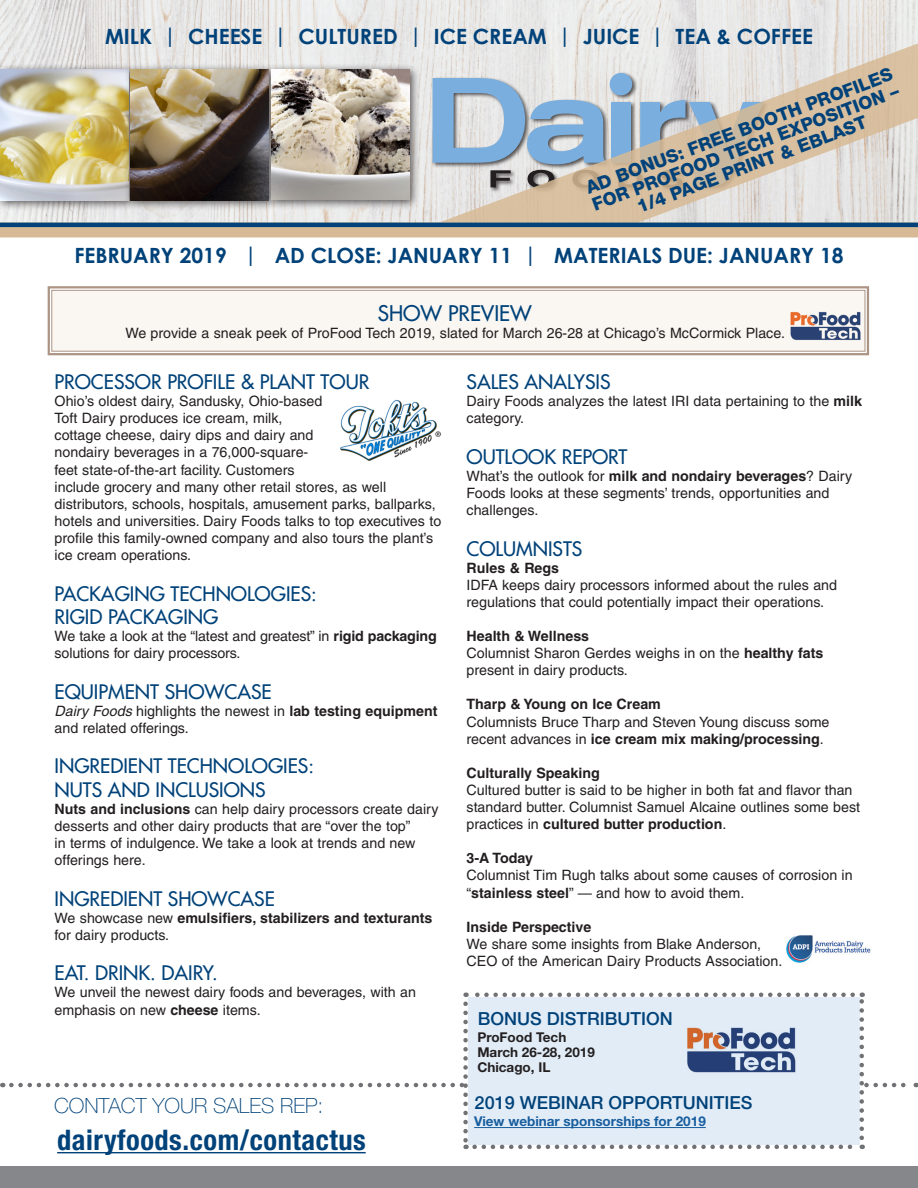
<style>
.page{position:relative;width:918px;height:1188px;background:#fff}
.page>*{position:absolute;margin:0;border:0;box-sizing:border-box;transform-origin:0 0}
.t1{font:700 condensed 28.35px "Helvetica Neue";letter-spacing:.02em;color:#004279}
.t2{font:700 21px "Century Gothic";color:#004279}
.t3{font:100 21px "Helvetica Neue";color:#004279}
.t4{font:21px "Futura";color:#004279}
.t5{font:19.5px/23.4px "Futura";color:#004279}
.t6{font:800 18px/18px "Helvetica Neue";color:#004279;text-align:center}
.t7{font:500 18px "Helvetica Neue";color:#004279}
.t8{font:14.25px/17.1px "Helvetica";color:#231f20}
.t9{font:700 14.25px/17.1px "Helvetica";color:#231f20}
.t10{font:700 13.5px/15px "Helvetica Neue";color:#231f20}
.t11{font:700 13.5px "Helvetica Neue";color:#175d9e}
.s1{font-weight:700}
.s2{font-style:italic}
.s3{font-weight:400}
</style>
<div class="page">
<img style="left:0;top:0;width:918px;height:222px">
<div style="left:0;top:63px;width:139px;height:148px;background:#231f20;opacity:.75"></div>
<img style="left:0;top:69px;width:124px;height:131px">
<div style="left:124px;top:63px;width:155px;height:148px;background:#231f20;opacity:.75"></div>
<img style="left:130px;top:69px;width:135px;height:131px">
<div style="left:265px;top:63px;width:155px;height:147px;background:#231f20;opacity:.75"></div>
<img style="left:271px;top:69px;width:138px;height:131px">
<div style="left:0;top:1166px;width:918px;height:22px;background:#86878a"></div>
<hr style="left:57px;top:1152px;width:309px;height:1px;background:#004279">
<svg style="left:11px;top:993px;width:906px;height:156px"></svg>
<img style="left:686px;top:1018px;width:118px;height:61px">
<img style="left:786px;top:935px;width:85px;height:28px">
<svg style="left:435px;top:25px;width:483px;height:197px;background:#cfceca"></svg>
<hr style="left:474px;top:1127px;width:232px;height:1px;background:#175d9e">
<img style="left:340px;top:400px;width:101px;height:61px">
<div style="left:0;top:222px;width:918px;height:15px;background:#d7ba95"></div>
<hr style="left:0;top:223px;width:918px;height:4px;background:#004279">
<svg style="left:47px;top:286px;width:823px;height:70px"></svg>
<div style="left:51px;top:290px;width:814px;height:62px;border:1px solid #ac9485"></div>
<img style="left:790px;top:306px;width:76px;height:38px">
<h2 class="t2" style="left:105px;top:24px;width:709px">MILK | CHEESE | CULTURED | ICE CREAM | JUICE | TEA &amp; COFFEE</h2>
<p class="t6" style="left:583px;top:181px;width:328px;rotate:-21deg">AD BONUS: FREE BOOTH PROFILES<br>FOR PROFOOD TECH EXPOSITION –<br>1/4 PAGE PRINT &amp; EBLAST</p>
<h2 class="t2" style="left:74px;top:243px;width:771px">FEBRUARY 2019 | AD CLOSE: JANUARY 11 | MATERIALS DUE: JANUARY 18</h2>
<h2 class="t4" style="left:378px;top:300px;width:156px">SHOW PREVIEW</h2>
<p class="t8" style="left:125px;top:324px;width:661px">We provide a sneak peek of ProFood Tech 2019, slated for March 26-28 at Chicago’s McCormick Place.</p>
<h3 class="t5" style="left:55px;top:370px;width:316px">PROCESSOR PROFILE &amp; PLANT TOUR</h3>
<p class="t8" style="left:55px;top:393px;width:388px">Ohio’s oldest dairy, Sandusky, Ohio-based<br>Toft Dairy produces ice cream, milk,<br>cottage cheese, dairy dips and dairy and<br>nondairy beverages in a 76,000-square-<br>feet state-of-the-art facility. Customers<br>include grocery and many other retail stores, as well distributors, schools, hospitals, amusement parks, ballparks, hotels and universities. Dairy Foods talks to top executives to profile this family-owned company and also tours the plant’s ice cream operations.</p>
<h3 class="t5" style="left:55px;top:582px;width:264px">PACKAGING TECHNOLOGIES:<br>RIGID PACKAGING</h3>
<p class="t8" style="left:55px;top:627px;width:384px">We take a look at the “latest and greatest” in <span class="s1">rigid packaging </span>solutions for dairy processors.</p>
<h3 class="t5" style="left:55px;top:680px;width:219px">EQUIPMENT SHOWCASE</h3>
<p class="t8" style="left:55px;top:702px;width:384px"><span class="s2">Dairy Foods</span> highlights the newest in <span class="s1">lab testing equipment </span>and related offerings.</p>
<h3 class="t5" style="left:55px;top:755px;width:261px">INGREDIENT TECHNOLOGIES:<br>NUTS AND INCLUSIONS</h3>
<p class="t8" style="left:55px;top:800px;width:385px"><span class="s1">Nuts and inclusions</span> can help dairy processors create dairy desserts and other dairy products that are “over the top”<br>in terms of indulgence. We take a look at trends and new offerings here.</p>
<h3 class="t5" style="left:55px;top:887px;width:222px">INGREDIENT SHOWCASE</h3>
<p class="t9" style="left:55px;top:909px;width:379px"><span class="s3">We showcase new</span> emulsifiers, stabilizers and texturants <span class="s3">for dairy products.</span></p>
<h3 class="t5" style="left:55px;top:962px;width:165px">EAT. DRINK. DAIRY.</h3>
<p class="t8" style="left:55px;top:984px;width:363px">We unveil the newest dairy foods and beverages, with an emphasis on new <span class="s1">cheese</span> items.</p>
<h2 class="t3" style="left:54px;top:1094px;width:271px">CONTACT YOUR SALES REP:</h2>
<h1 class="t1" style="left:57px;top:1123px;width:310px">dairyfoods.com/contactus</h1>
<h3 class="t5" style="left:467px;top:370px;width:146px">SALES ANALYSIS</h3>
<p class="t8" style="left:467px;top:393px;width:397px">Dairy Foods analyzes the latest IRI data pertaining to the <span class="s1">milk </span>category.</p>
<h3 class="t5" style="left:467px;top:445px;width:162px">OUTLOOK REPORT</h3>
<p class="t8" style="left:467px;top:467px;width:387px">What’s the outlook for <span class="s1">milk and nondairy beverages</span>? Dairy<br>Foods looks at these segments’ trends, opportunities and challenges.</p>
<h3 class="t5" style="left:467px;top:537px;width:117px">COLUMNISTS</h3>
<p class="t9" style="left:467px;top:559px;width:94px">Rules &amp; Regs</p>
<p class="t8" style="left:467px;top:576px;width:372px">IDFA keeps dairy processors informed about the rules and regulations that could potentially impact their operations.</p>
<p class="t8" style="left:467px;top:627px;width:358px"><span class="s1">Health &amp; Wellness<br></span>Columnist Sharon Gerdes weighs in on the <span class="s1">healthy fats </span>present in dairy products.</p>
<p class="t9" style="left:467px;top:696px;width:196px">Tharp &amp; Young on Ice Cream</p>
<p class="t8" style="left:467px;top:713px;width:364px">Columnists Bruce Tharp and Steven Young discuss some recent advances in <span class="s1">ice cream mix making/processing</span>.</p>
<p class="t9" style="left:467px;top:764px;width:135px">Culturally Speaking</p>
<p class="t8" style="left:467px;top:781px;width:395px">Cultured butter is said to be higher in both fat and flavor than standard butter. Columnist Samuel Alcaine outlines some best practices in <span class="s1">cultured butter production</span>.</p>
<p class="t9" style="left:467px;top:850px;width:68px">3-A Today</p>
<p class="t8" style="left:467px;top:867px;width:388px">Columnist Tim Rugh talks about some causes of corrosion in “<span class="s1">stainless steel</span>” — and how to avoid them.</p>
<p class="t9" style="left:467px;top:918px;width:126px">Inside Perspective</p>
<p class="t8" style="left:467px;top:935px;width:317px">We share some insights from Blake Anderson,<br>CEO of the American Dairy Products Association.</p>
<p class="t7" style="left:478px;top:1008px;width:197px">BONUS DISTRIBUTION</p>
<p class="t10" style="left:477px;top:1030px;width:119px">ProFood Tech<br>March 26-28, 2019<br>Chicago, IL</p>
<p class="t7" style="left:475px;top:1092px;width:279px">2019 WEBINAR OPPORTUNITIES</p>
<p class="t11" style="left:474px;top:1113px;width:233px">View webinar sponsorships for 2019</p>
</div>
